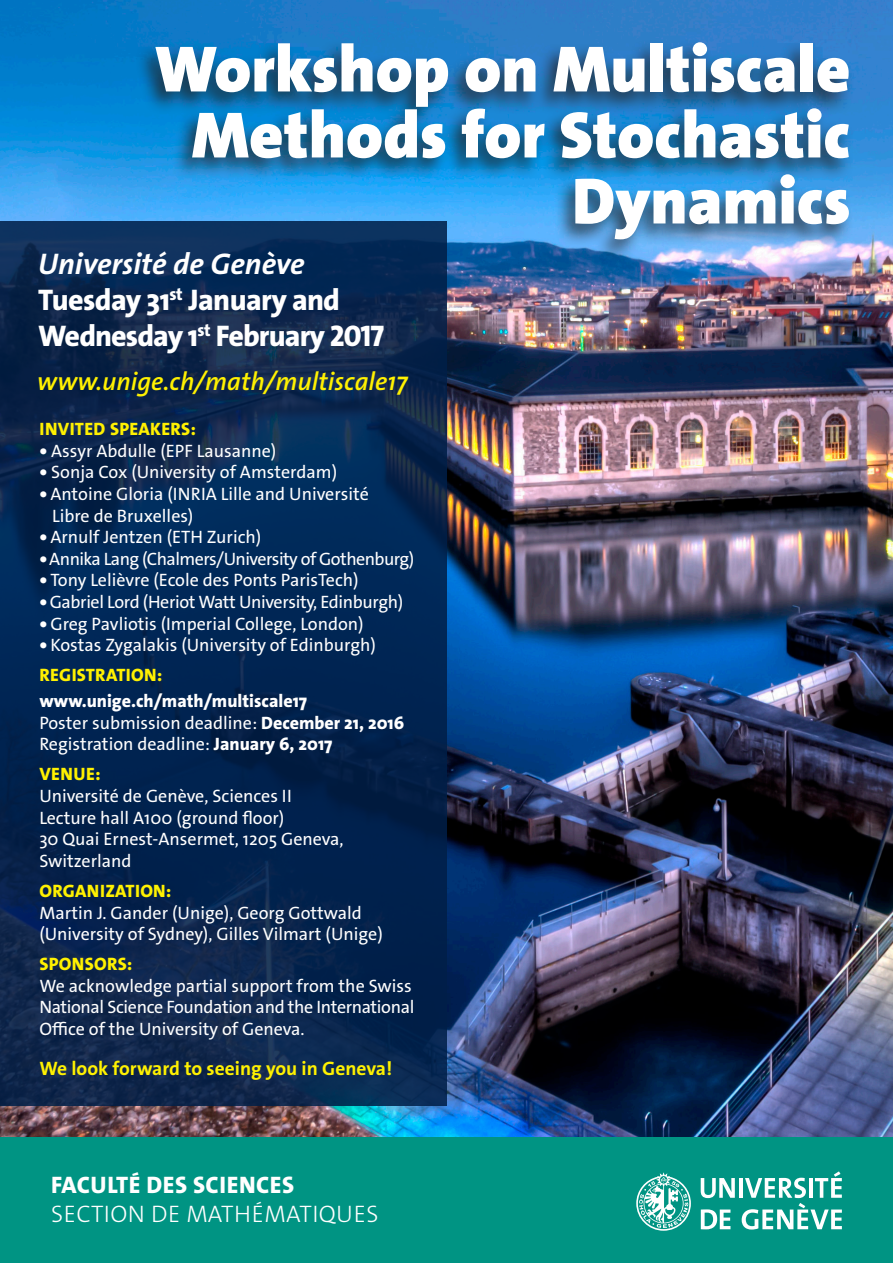
<style>
.page{position:relative;width:893px;height:1263px;background:#fff}
.page>*{position:absolute;margin:0;border:0;box-sizing:border-box;transform-origin:0 0}
.t1{font:900 66px/66px "The Sans Os F";color:#fff;text-align:right}
.t2{font:800 30px/36px "The Sans Os F";letter-spacing:-.03em;color:#fff}
.t3{font:italic 600 25.65px "The Sans Os F";color:#fff101}
.t4{font:300 24px "The Sans Os F";letter-spacing:.02em;color:#fff}
.t5{font:800 24px "The Sans Os F";letter-spacing:.02em;color:#fff}
.t6{font:700 19.5px "The Sans Os F";color:#fff101}
.t7{font:18px/21.6px "The Sans Os F";color:#fff}
.t8{font:800 18px/21.6px "The Sans Os F";color:#fff}
.t9{font:800 18px "The Sans Os F";letter-spacing:.02em;color:#fff101}
.t10{font:18px "The Sans Os F";letter-spacing:-.03em;color:#fff}
.t11{font:18px "The Sans Os F";letter-spacing:-.02em;color:#fff}
.s1{font-weight:700;font-style:italic}
.s2{font-family:"The Sans Cd LF7";font-weight:700}
.s3{font-weight:800;color:#fff101}
.s4{font-weight:400}
</style>
<div class="page">
<img style="left:0;top:0;width:893px;height:1137px">
<div style="left:0;top:1137px;width:893px;height:126px;background:#009483"></div>
<svg style="left:0;top:221px;width:446px;height:885px;background:#06254f"></svg>
<svg style="left:636px;top:1172px;width:55px;height:59px"></svg>
<svg style="left:701px;top:1178px;width:34px;height:20px"></svg>
<hr style="left:739px;top:1178px;width:4px;height:20px;background:#fff">
<svg style="left:701px;top:1209px;width:29px;height:20px"></svg>
<svg style="left:742px;top:1171px;width:100px;height:58px"></svg>
<div style="left:134px;top:39px;width:720px;height:224px;background:#231f20;opacity:.75"></div>
<h1 class="t1" style="left:155px;top:37px;width:697px">Workshop on Multiscale<br>Methods for Stochastic<br>Dynamics</h1>
<h2 class="t2" style="left:38px;top:246px;width:348px"><span class="s1">Université de Genève<br></span>Tuesday 31<sup>st</sup> January and<br>Wednesday 1<sup>st</sup> February 2017</h2>
<h3 class="t3" style="left:37px;top:364px;width:372px">www.unige.ch/math/multiscale17</h3>
<p class="t9" style="left:39px;top:417px;width:158px">INVITED SPEAKERS:</p>
<p class="t7" style="left:39px;top:440px;width:239px"><span class="s2">•</span> Assyr Abdulle (EPF Lausanne)</p>
<p class="t7" style="left:39px;top:462px;width:299px"><span class="s2">•</span> Sonja Cox (University of Amsterdam)</p>
<p class="t7" style="left:52px;top:483px;width:318px;text-indent:-13px"><span class="s2">•</span> Antoine Gloria (INRIA Lille and Université<br>Libre de Bruxelles)</p>
<p class="t7" style="left:39px;top:526px;width:223px"><span class="s2">•</span> Arnulf Jentzen (ETH Zurich)</p>
<p class="t10" style="left:39px;top:547px;width:376px"><span class="s2">•</span> Annika Lang (Chalmers/University of Gothenburg)</p>
<p class="t7" style="left:39px;top:570px;width:321px"><span class="s2">•</span> Tony Lelièvre (Ecole des Ponts ParisTech)</p>
<p class="t11" style="left:39px;top:590px;width:365px"><span class="s2">•</span> Gabriel Lord (Heriot Watt University, Edinburgh)</p>
<p class="t7" style="left:39px;top:613px;width:326px"><span class="s2">•</span> Greg Pavliotis (Imperial College, London)</p>
<p class="t7" style="left:39px;top:630px;width:338px;line-height:30.2px"><span class="s2">•</span> Kostas Zygalakis (University of Edinburgh)<br><span class="s3">REGISTRATION:</span></p>
<p class="t8" style="left:39px;top:690px;width:366px">www.unige.ch/math/multiscale17<br><span class="s4">Poster submission deadline:</span> December 21, 2016<br><span class="s4">Registration deadline:</span> January 6, 2017</p>
<p class="t9" style="left:39px;top:763px;width:63px">VENUE:</p>
<p class="t7" style="left:39px;top:785px;width:306px">Université de Genève, Sciences II<br>Lecture hall A100 (ground floor)<br>30 Quai Ernest-Ansermet, 1205 Geneva,<br>Switzerland</p>
<p class="t9" style="left:39px;top:879px;width:133px">ORGANIZATION:</p>
<p class="t7" style="left:39px;top:902px;width:345px">Martin J. Gander (Unige), Georg Gottwald (University of Sydney), Gilles Vilmart (Unige)</p>
<p class="t9" style="left:39px;top:952px;width:94px">SPONSORS:</p>
<p class="t7" style="left:39px;top:975px;width:377px">We acknowledge partial support from the Swiss<br>National Science Foundation and the International<br>Office of the University of Geneva.</p>
<p class="t6" style="left:39px;top:1056px;width:354px">We look forward to seeing you in Geneva!</p>
<h3 class="t5" style="left:51px;top:1170px;width:244px">FACULTÉ DES SCIENCES</h3>
<h3 class="t4" style="left:51px;top:1199px;width:329px">SECTION DE MATHÉMATIQUES</h3>
</div>
